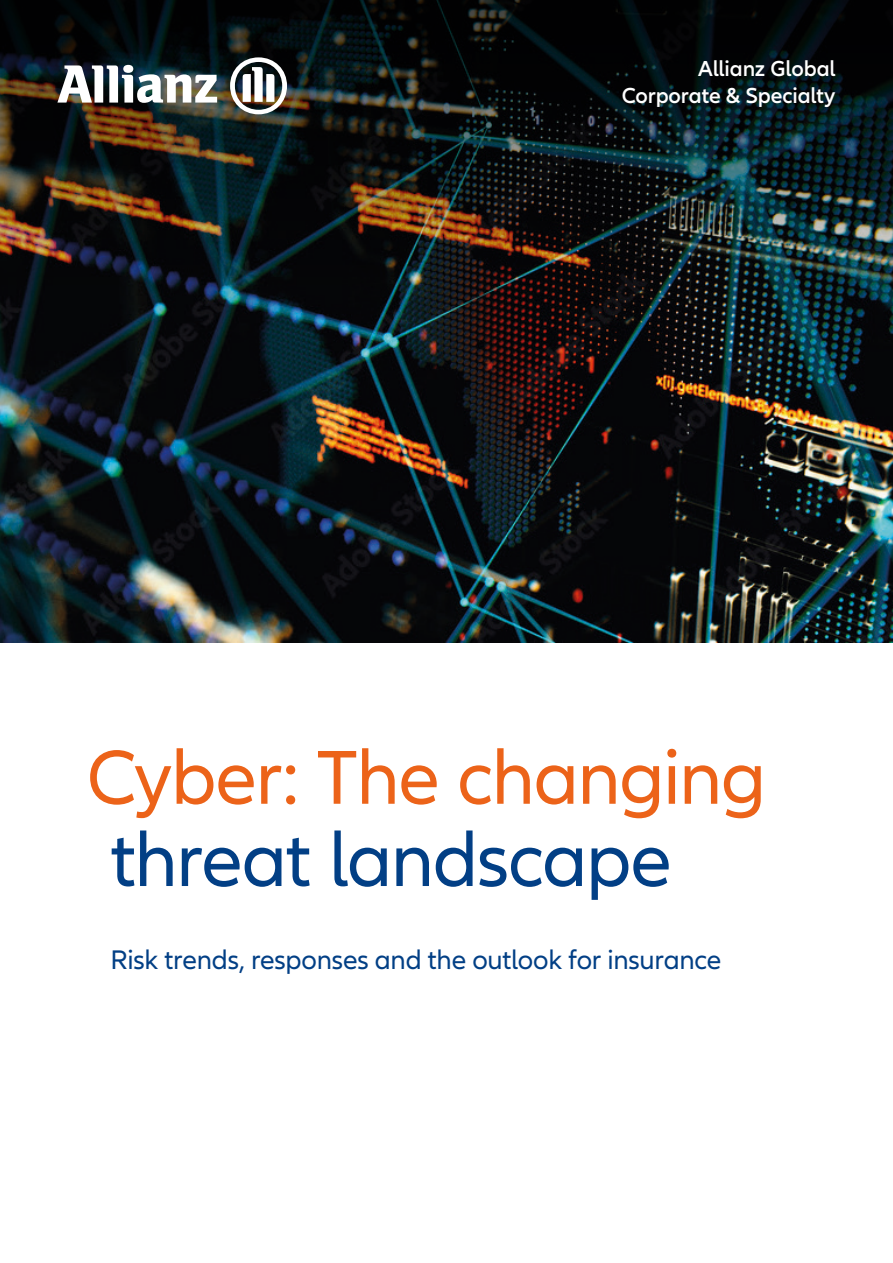
<style>
.page{position:relative;width:893px;height:1263px;background:#fff}
.page>*{position:absolute;margin:0;border:0;box-sizing:border-box;transform-origin:0 0}
.t1{font:79.05px "Allianz Neo";letter-spacing:-.015em;color:#ec6319}
.t2{font:79.05px "Allianz Neo";letter-spacing:-.02em;color:#023f85}
.Subheadline___CTA_15{font:27.9px "Allianz Neo";letter-spacing:-.01em;color:#023f85}
.Subheadline___CTA_15-2{font:600 22.5px/27px "Allianz Neo";letter-spacing:-.005em;color:#fff;text-align:right}
</style>
<div class="page">
<img style="left:0;top:0;width:893px;height:642px">
<img style="left:57px;top:65px;width:160px;height:38px">
<svg style="left:230px;top:57px;width:57px;height:57px"></svg>
<p class="Subheadline___CTA_15-2" style="left:622px;top:56px;width:215px">Allianz Global<br>Corporate &amp; Specialty</p>
<p class="t1" style="left:87px;top:732px;width:681px">Cyber: The changing</p>
<p class="t2" style="left:111px;top:815px;width:563px">threat landscape</p>
<p class="Subheadline___CTA_15" style="left:111px;top:944px;width:612px">Risk trends, responses and the outlook for insurance</p>
</div>
